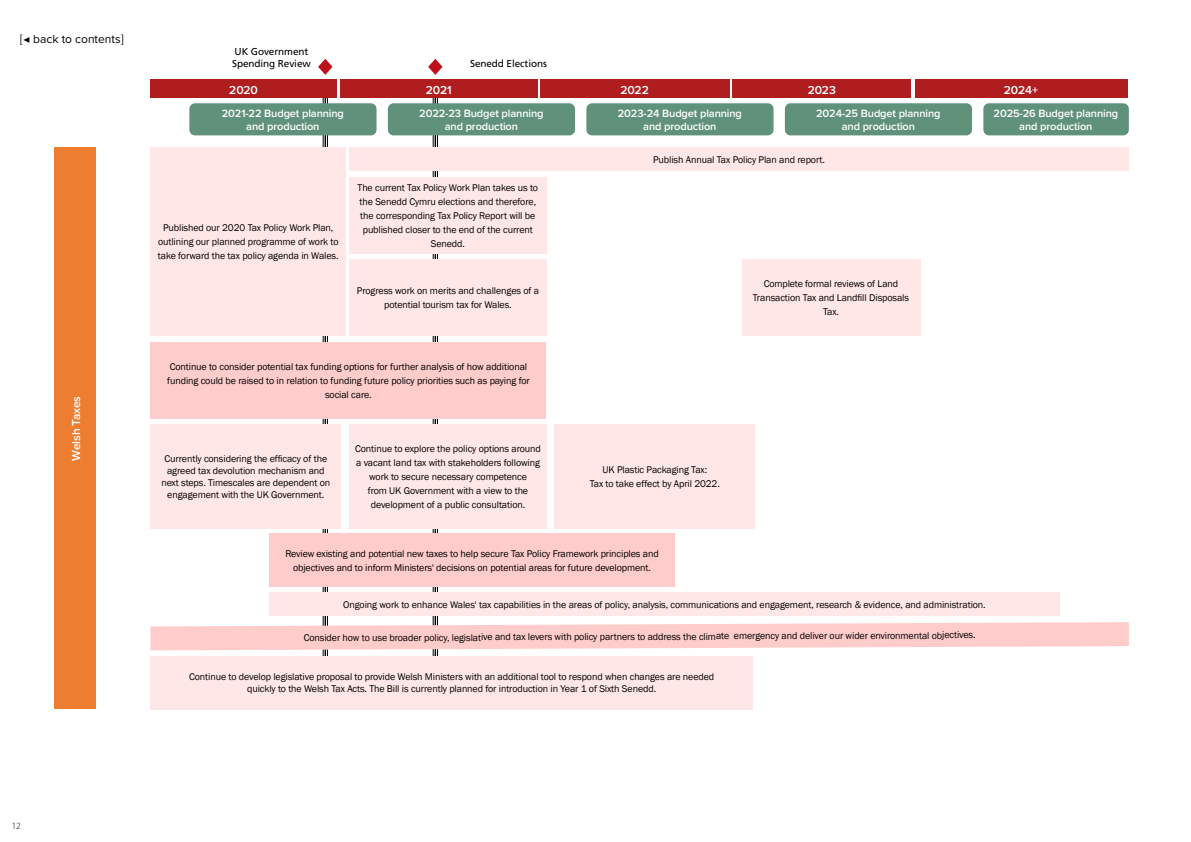
<style>
.page{position:relative;width:1191px;height:842px;background:#fff}
.page>*{position:absolute;margin:0;border:0;box-sizing:border-box;transform-origin:0 0}
.t1{font:600 12px "Proxima Nova";letter-spacing:-.01em;color:#fff}
.t2{font:12px "Proxima Nova";color:#000}
.t3{font:600 11px/13px "Proxima Nova";letter-spacing:-.01em;color:#fff;text-align:center}
.centered_text{font:10px/14px "Franklin Gothic";letter-spacing:-.01em;color:#000;text-align:center}
.NEW_HEADING{font:10px/12px "Frutiger LT Std";letter-spacing:-.01em;color:#000}
.t4{font:300 9px "Frutiger LT Std";color:#4e4e4d}
.s1{font-family:"Minion Pro"}
</style>
<div class="page">
<hr style="left:327px;top:86px;width:1px;height:617px;background:#000">
<hr style="left:324px;top:86px;width:2px;height:617px;background:#000">
<hr style="left:323px;top:86px;width:1px;height:617px;background:#000">
<hr style="left:437px;top:86px;width:1px;height:615px;background:#000">
<hr style="left:434px;top:86px;width:2px;height:615px;background:#000">
<hr style="left:433px;top:86px;width:1px;height:615px;background:#000">
<svg style="left:318px;top:59px;width:14px;height:16px"></svg>
<div style="left:150px;top:80px;width:187px;height:18px;background:#af1d1f"></div>
<div style="left:340px;top:80px;width:197px;height:18px;background:#af1d1f"></div>
<div style="left:540px;top:80px;width:189px;height:18px;background:#af1d1f"></div>
<div style="left:732px;top:80px;width:179px;height:18px;background:#af1d1f"></div>
<div style="left:915px;top:80px;width:212px;height:18px;background:#af1d1f"></div>
<div style="left:189px;top:103px;width:187px;height:32px;background:#60917b;border-radius:6px"></div>
<div style="left:388px;top:103px;width:187px;height:32px;background:#60917b;border-radius:6px"></div>
<div style="left:586px;top:103px;width:187px;height:32px;background:#60917b;border-radius:6px"></div>
<div style="left:785px;top:103px;width:187px;height:32px;background:#60917b;border-radius:6px"></div>
<div style="left:983px;top:103px;width:145px;height:32px;background:#60917b;border-radius:6px"></div>
<svg style="left:428px;top:59px;width:14px;height:16px"></svg>
<div style="left:55px;top:147px;width:41px;height:562px;background:#ed7d31"></div>
<div style="left:349px;top:177px;width:197px;height:77px;background:#ffe7e7"></div>
<div style="left:741px;top:259px;width:179px;height:77px;background:#ffe7e7"></div>
<div style="left:150px;top:342px;width:396px;height:76px;background:#fecccb"></div>
<div style="left:349px;top:147px;width:779px;height:24px;background:#ffe7e7"></div>
<div style="left:150px;top:147px;width:196px;height:189px;background:#ffe7e7"></div>
<div style="left:349px;top:259px;width:197px;height:77px;background:#ffe7e7"></div>
<div style="left:150px;top:424px;width:191px;height:104px;background:#ffe7e7"></div>
<div style="left:349px;top:424px;width:197px;height:104px;background:#ffe7e7"></div>
<div style="left:554px;top:424px;width:201px;height:104px;background:#ffe7e7"></div>
<div style="left:269px;top:534px;width:406px;height:53px;background:#fecccb"></div>
<div style="left:269px;top:592px;width:790px;height:24px;background:#ffe7e7"></div>
<svg style="left:150px;top:622px;width:978px;height:28px;background:#fdd3d2"></svg>
<div style="left:150px;top:656px;width:603px;height:53px;background:#ffe7e7"></div>
<p class="t2" style="left:19px;top:30px;width:107px"><span class="s1">[◀</span> back to contents<span class="s1">]</span></p>
<p class="t1" style="left:67px;top:461px;width:66px;rotate:-90deg">Welsh Taxes</p>
<p class="NEW_HEADING" style="left:232px;top:45px;width:80px">UK Government<br>Spending Review</p>
<p class="NEW_HEADING" style="left:470px;top:57px;width:78px">Senedd Elections</p>
<p class="t1" style="left:229px;top:81px;width:30px">2020</p>
<p class="t1" style="left:426px;top:81px;width:27px">2021</p>
<p class="t1" style="left:620px;top:81px;width:30px">2022</p>
<p class="t1" style="left:807px;top:81px;width:30px">2023</p>
<p class="t1" style="left:1004px;top:81px;width:36px">2024+</p>
<p class="t3" style="left:222px;top:107px;width:124px">2021-22 Budget planning and production</p>
<p class="t3" style="left:419px;top:107px;width:126px">2022-23 Budget planning and production</p>
<p class="t3" style="left:618px;top:107px;width:126px">2023-24 Budget planning and production</p>
<p class="t3" style="left:816px;top:107px;width:126px">2024-25 Budget planning and production</p>
<p class="t3" style="left:993px;top:106px;width:126px">2025-26 Budget planning and production</p>
<p class="centered_text" style="left:158px;top:221px;width:182px">Published our 2020 Tax Policy Work Plan, outlining our planned programme of work to take forward the tax policy agenda in Wales.</p>
<p class="centered_text" style="left:357px;top:181px;width:182px">The current Tax Policy Work Plan takes us to the Senedd Cymru elections and therefore, the corresponding Tax Policy Report will be published closer to the end of the current Senedd.</p>
<p class="centered_text" style="left:357px;top:284px;width:184px">Progress work on merits and challenges of a potential tourism tax for Wales.</p>
<p class="centered_text" style="left:167px;top:359px;width:364px">Continue to consider potential tax funding options for further analysis of how additional funding could be raised to in relation to funding future policy priorities such as paying for social care.</p>
<p class="centered_text" style="left:161px;top:452px;width:170px;line-height:12px">Currently considering the efficacy of the agreed tax devolution mechanism and next steps. Timescales are dependent on engagement with the UK Government.</p>
<p class="centered_text" style="left:355px;top:441px;width:187px">Continue to explore the policy options around a vacant land tax with stakeholders following work to secure necessary competence<br>from UK Government with a view to the development of a public consultation.</p>
<p class="centered_text" style="left:653px;top:153px;width:173px">Publish Annual Tax Policy Plan and report.</p>
<p class="centered_text" style="left:753px;top:277px;width:158px">Complete formal reviews of Land<br>Transaction Tax and Landfill Disposals<br>Tax.</p>
<p class="centered_text" style="left:602px;top:462px;width:106px">UK Plastic Packaging Tax:</p>
<p class="centered_text" style="left:590px;top:476px;width:132px">Tax to take effect by April 2022.</p>
<p class="centered_text" style="left:285px;top:547px;width:375px">Review existing and potential new taxes to help secure Tax Policy Framework principles and objectives and to inform Ministers' decisions on potential areas for future development.</p>
<p class="centered_text" style="left:343px;top:598px;width:644px">Ongoing work to enhance Wales' tax capabilities in the areas of policy, analysis, communications and engagement, research &amp; evidence, and administration.</p>
<p class="centered_text" style="left:304px;top:630px;width:673px">Consider how to use broader policy, legislative and tax levers with policy partners to address the climate emergency and deliver our wider environmental objectives.</p>
<p class="centered_text" style="left:189px;top:671px;width:526px;line-height:12px">Continue to develop legislative proposal to provide Welsh Ministers with an additional tool to respond when changes are needed quickly to the Welsh Tax Acts. The Bill is currently planned for introduction in Year 1 of Sixth Senedd.</p>
<p class="t4" style="left:11px;top:821px;width:11px">12</p>
</div>
